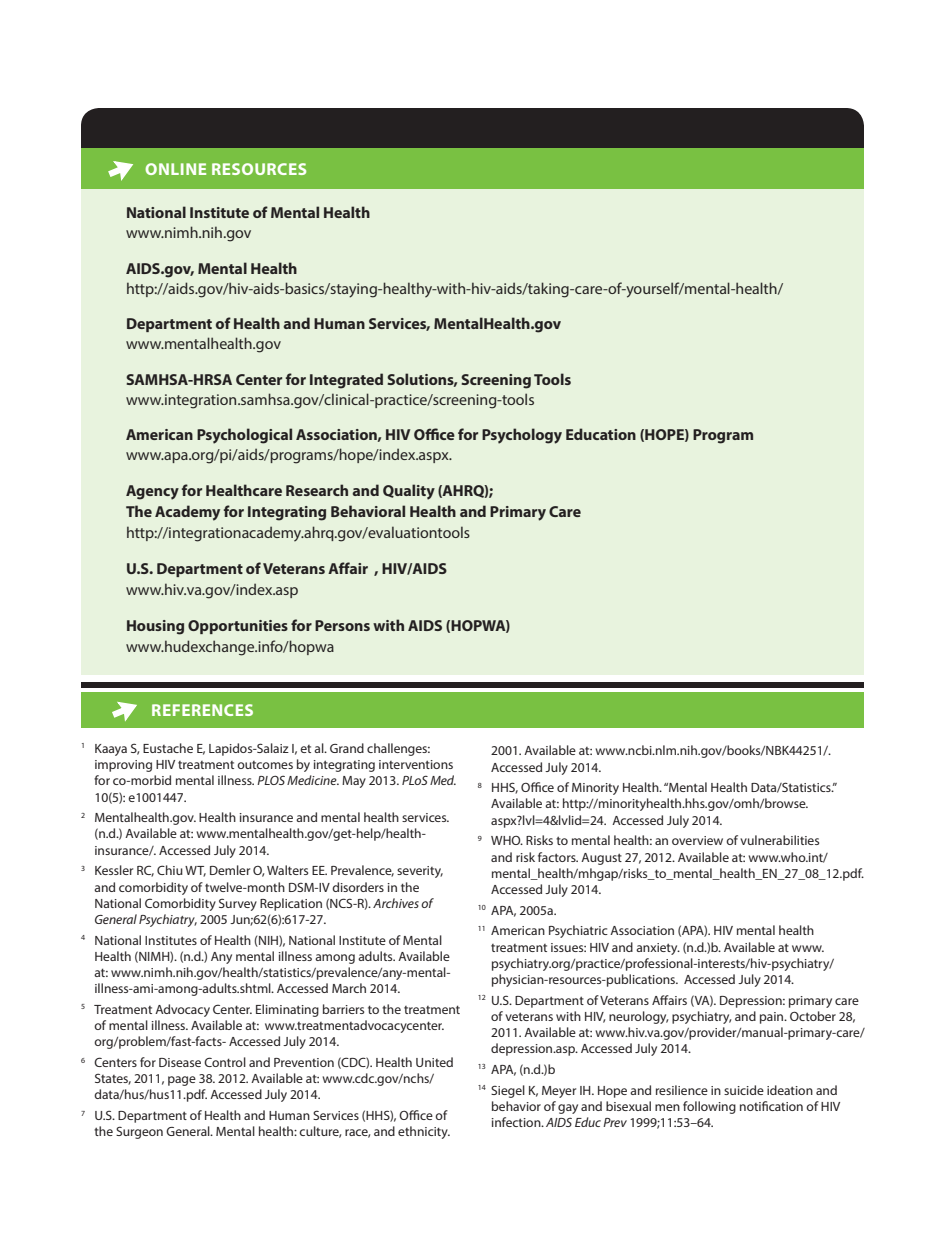
<style>
.page{position:relative;width:945px;height:1242px;background:#fff}
.page>*{position:absolute;margin:0;border:0;box-sizing:border-box;transform-origin:0 0}
.t1{font:700 17.25px "Myriad Pro";letter-spacing:.03em;color:#fff}
.t2{font:700 15.9px/21px "Myriad Pro";color:#231f20}
.t3{font:15.9px "Myriad Pro";color:#231f20}
.t4{font:13.5px/16.2px "Myriad Pro";color:#231f20}
.s1{font-style:italic}
</style>
<div class="page">
<div style="left:81px;top:184px;width:783px;height:491px;background:#e8f3de"></div>
<div style="left:81px;top:108px;width:783px;height:40px;background:#231f20"></div>
<div style="left:81px;top:148px;width:783px;height:41px;background:#79c142"></div>
<svg style="left:108px;top:161px;width:26px;height:20px"></svg>
<div style="left:81px;top:683px;width:783px;height:5px;background:#231f20"></div>
<div style="left:81px;top:692px;width:783px;height:35px;background:#79c142"></div>
<svg style="left:112px;top:701px;width:25px;height:21px"></svg>
<h1 class="t1" style="left:145px;top:157px;width:163px">ONLINE RESOURCES</h1>
<p class="t2" style="left:126px;top:202px;width:246px">National Institute of Mental Health</p>
<p class="t3" style="left:126px;top:223px;width:127px">www.nimh.nih.gov</p>
<p class="t2" style="left:126px;top:257px;width:173px">AIDS.gov, Mental Health</p>
<p class="t3" style="left:126px;top:279px;width:659px">http://aids.gov/hiv-aids-basics/staying-healthy-with-hiv-aids/taking-care-of-yourself/mental-health/</p>
<p class="t2" style="left:126px;top:313px;width:437px">Department of Health and Human Services, MentalHealth.gov</p>
<p class="t3" style="left:126px;top:334px;width:157px">www.mentalhealth.gov</p>
<p class="t2" style="left:126px;top:368px;width:447px">SAMHSA-HRSA Center for Integrated Solutions, Screening Tools</p>
<p class="t3" style="left:126px;top:390px;width:410px">www.integration.samhsa.gov/clinical-practice/screening-tools</p>
<p class="t2" style="left:126px;top:424px;width:630px">American Psychological Association, HIV Office for Psychology Education (HOPE) Program</p>
<p class="t3" style="left:126px;top:445px;width:327px">www.apa.org/pi/aids/programs/hope/index.aspx.</p>
<p class="t2" style="left:126px;top:480px;width:457px">Agency for Healthcare Research and Quality (AHRQ);<br>The Academy for Integrating Behavioral Health and Primary Care</p>
<p class="t3" style="left:126px;top:523px;width:346px">http://integrationacademy.ahrq.gov/evaluationtools</p>
<p class="t2" style="left:126px;top:558px;width:323px">U.S. Department of Veterans Affair , HIV/AIDS</p>
<p class="t3" style="left:126px;top:580px;width:174px">www.hiv.va.gov/index.asp</p>
<p class="t2" style="left:126px;top:615px;width:386px">Housing Opportunities for Persons with AIDS (HOPWA)</p>
<p class="t3" style="left:126px;top:637px;width:210px">www.hudexchange.info/hopwa</p>
<h1 class="t1" style="left:151px;top:699px;width:104px">REFERENCES</h1>
<p class="t4" style="left:94px;top:740px;width:364px;text-indent:-14px"><sup>1</sup> Kaaya S, Eustache E, Lapidos-Salaiz I, et al. Grand challenges: improving HIV treatment outcomes by integrating interventions for co-morbid mental illness. <span class="s1">PLOS Medicine</span>. May 2013. <span class="s1">PLoS Med.<br></span>10(5): e1001447.</p>
<p class="t4" style="left:94px;top:809px;width:356px;text-indent:-14px"><sup>2</sup> Mentalhealth.gov. Health insurance and mental health services. (n.d.) Available at: www.mentalhealth.gov/get-help/health&shy;insurance/. Accessed July 2014.</p>
<p class="t4" style="left:94px;top:862px;width:350px;text-indent:-14px"><sup>3</sup> Kessler RC, Chiu WT, Demler O, Walters EE. Prevalence, severity, and comorbidity of twelve-month DSM-IV disorders in the National Comorbidity Survey Replication (NCS-R). <span class="s1">Archives of General Psychiatry</span>, 2005 Jun;62(6):617-27.</p>
<p class="t4" style="left:94px;top:932px;width:358px;text-indent:-14px"><sup>4</sup> National Institutes of Health (NIH), National Institute of Mental Health (NIMH). (n.d.) Any mental illness among adults. Available at: www.nimh.nih.gov/health/statistics/prevalence/any-mental&shy;illness-ami-among-adults.shtml. Accessed March 2014.</p>
<p class="t4" style="left:94px;top:1001px;width:367px;text-indent:-14px"><sup>5</sup> Treatment Advocacy Center. Eliminating barriers to the treatment of mental illness. Available at: www.treatmentadvocacycenter. org/problem/fast-facts- Accessed July 2014.</p>
<p class="t4" style="left:94px;top:1054px;width:361px;text-indent:-14px"><sup>6</sup> Centers for Disease Control and Prevention (CDC). Health United<br>States, 2011, page 38. 2012. Available at: www.cdc.gov/nchs/ data/hus/hus11.pdf. Accessed July 2014.</p>
<p class="t4" style="left:81px;top:1107px;width:371px;text-align:right"><sup>7</sup> U.S. Department of Health and Human Services (HHS), Office of the Surgeon General. Mental health: culture, race, and ethnicity.</p>
<p class="t4" style="left:491px;top:742px;width:341px">2001. Available at: www.ncbi.nlm.nih.gov/books/NBK44251/.<br>Accessed July 2014.</p>
<p class="t4" style="left:491px;top:779px;width:347px;text-indent:-14px"><sup>8</sup> HHS, Office of Minority Health. “Mental Health Data/Statistics.”<br>Available at: http://minorityhealth.hhs.gov/omh/browse. aspx?lvl=4&amp;lvlid=24. Accessed July 2014.</p>
<p class="t4" style="left:491px;top:832px;width:374px;text-indent:-14px"><sup>9</sup> WHO. Risks to mental health: an overview of vulnerabilities<br>and risk factors. August 27, 2012. Available at: www.who.int/ mental_health/mhgap/risks_to_mental_health_EN_27_08_12.pdf.<br>Accessed July 2014.</p>
<p class="t4" style="left:478px;top:902px;width:80px"><sup>10</sup> APA, 2005a.</p>
<p class="t4" style="left:491px;top:922px;width:344px;text-indent:-14px"><sup>11</sup> American Psychiatric Association (APA). HIV mental health treatment issues: HIV and anxiety. (n.d.)b. Available at www. psychiatry.org/practice/professional-interests/hiv-psychiatry/ physician-resources-publications. Accessed July 2014.</p>
<p class="t4" style="left:491px;top:992px;width:375px;text-indent:-14px"><sup>12</sup> U.S. Department of Veterans Affairs (VA). Depression: primary care of veterans with HIV, neurology, psychiatry, and pain. October 28, 2011. Available at: www.hiv.va.gov/provider/manual-primary-care/ depression.asp. Accessed July 2014.</p>
<p class="t4" style="left:478px;top:1061px;width:79px"><sup>13</sup> APA, (n.d.)b</p>
<p class="t4" style="left:491px;top:1082px;width:351px;text-indent:-14px"><sup>14</sup> Siegel K, Meyer IH. Hope and resilience in suicide ideation and behavior of gay and bisexual men following notification of HIV infection. <span class="s1">AIDS Educ Prev</span> 1999;11:53–64.</p>
</div>
